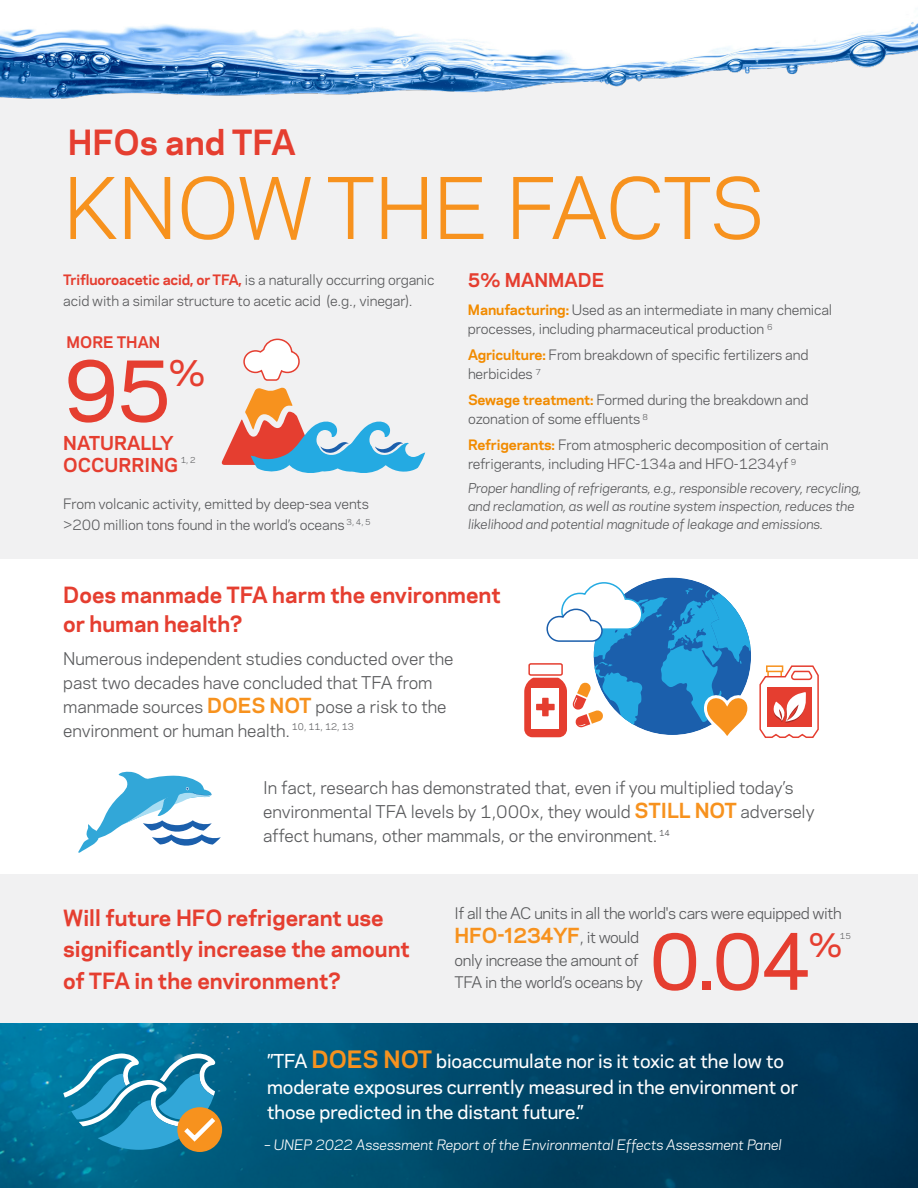
<style>
.page{position:relative;width:918px;height:1188px;background:#fff}
.page>*{position:absolute;margin:0;border:0;box-sizing:border-box;transform-origin:0 0}
.t1{font:500 79.95px "Chemours Sans";color:#e53e30}
.t2{font:79.5px "Chemours Sans";letter-spacing:-.03em;color:#f7921e}
.t3{font:500 73.35px "Chemours Sans";color:#e53e30}
.t4{font:500 33.9px "Chemours Sans";color:#e53e30}
.t5{font:700 32.55px "Chemours Sans";color:#e53e30}
.t6{font:500 31.05px "Chemours Sans";color:#e53e30}
.t7{font:700 21px/31.5px "Chemours Sans";color:#e53e30}
.t8{font:700 19.5px "Chemours Sans";letter-spacing:-.005em;color:#f7921e}
.t9{font:500 18px/25.5px "Chemours Sans";letter-spacing:-.005em;color:#fff}
.t10{font:700 18px/22.5px "Chemours Sans";color:#e53e30}
.t11{font:16.5px/24px "Chemours Sans";letter-spacing:-.005em;color:#58595b}
.t12{font:15px/22.5px "Chemours Sans";letter-spacing:-.025em;color:#58595b}
.t13{font:700 15px "Chemours Sans";color:#e53e30}
.t14{font:13.5px/19.5px "Chemours Sans";letter-spacing:-.01em;color:#58595b}
.t15{font:italic 13.5px "Chemours Sans";letter-spacing:-.005em;color:#fff}
.t16{font:italic 12.75px/18px "Chemours Sans";letter-spacing:-.01em;color:#58595b}
.t17{font:7.8px "Chemours Sans";color:#58595b}
.s1{font-weight:700;color:#e53e30}
.s2{font-weight:700;color:#f28b00}
.s3{font-weight:700;font-size:19.5px;color:#f7921e}
.s4{font-weight:400;font-size:15px;color:#58595b}
.s5{font-weight:700;font-size:22.5px;color:#f7921e}
</style>
<div class="page">
<div style="left:0;top:115px;width:918px;height:130px;background:#f1f1f2"></div>
<div style="left:0;top:245px;width:918px;height:314px;background:#f1f1f2"></div>
<img style="left:0;top:22px;width:918px;height:93px">
<svg style="left:759px;top:665px;width:60px;height:73px"></svg>
<svg style="left:524px;top:580px;width:227px;height:158px"></svg>
<svg style="left:78px;top:771px;width:143px;height:82px"></svg>
<div style="left:0;top:875px;width:918px;height:148px;background:#f1f1f2"></div>
<img style="left:0;top:1023px;width:918px;height:165px">
<svg style="left:177px;top:1107px;width:45px;height:45px"></svg>
<svg style="left:63px;top:1054px;width:157px;height:96px;background:#4595ab"></svg>
<svg style="left:221px;top:338px;width:204px;height:135px"></svg>
<h3 class="t5" style="left:68px;top:118px;width:230px">HFOs and TFA</h3>
<h2 class="t2" style="left:63px;top:149px;width:703px">KNOW THE FACTS</h2>
<p class="t14" style="left:63px;top:269px;width:373px"><span class="s1">Trifluoroacetic acid, or TFA,</span> is a naturally occurring organic</p>
<h3 class="t10" style="left:468px;top:268px;width:138px">5% MANMADE</h3>
<p class="t14" style="left:63px;top:290px;width:351px">acid with a similar structure to acetic acid (e.g., vinegar).</p>
<p class="t14" style="left:468px;top:299px;width:366px"><span class="s2">Manufacturing:</span> Used as an intermediate in many chemical processes, including pharmaceutical production <sup>6</sup></p>
<p class="t14" style="left:468px;top:344px;width:342px"><span class="s2">Agriculture:</span> From breakdown of specific fertilizers and herbicides <sup>7</sup></p>
<p class="t14" style="left:468px;top:389px;width:342px"><span class="s2">Sewage treatment:</span> Formed during the breakdown and ozonation of some effluents <sup>8</sup></p>
<p class="t14" style="left:468px;top:434px;width:362px"><span class="s2">Refrigerants:</span> From atmospheric decomposition of certain refrigerants, including HFC-134a and HFO-1234yf <sup>9</sup></p>
<p class="t16" style="left:468px;top:478px;width:395px">Proper handling of refrigerants, e.g., responsible recovery, recycling, and reclamation, as well as routine system inspection, reduces the likelihood and potential magnitude of leakage and emissions.</p>
<p class="t13" style="left:67px;top:331px;width:95px">MORE THAN</p>
<h1 class="t1" style="left:63px;top:331px;width:110px">95</h1>
<h3 class="t4" style="left:169px;top:347px;width:39px">%</h3>
<h3 class="t10" style="left:63px;top:431px;width:117px">NATURALLY<br>OCCURRING</h3>
<p class="t17" style="left:181px;top:454px;width:16px">1, 2</p>
<p class="t14" style="left:63px;top:492px;width:309px;line-height:21px">From volcanic activity, emitted by deep-sea vents &gt;200 million tons found in the world’s oceans <sup>3,</sup> <sup>4,</sup> <sup>5</sup></p>
<h3 class="t7" style="left:63px;top:580px;width:439px;line-height:28.5px">Does manmade TFA harm the environment or human health?</h3>
<p class="t11" style="left:63px;top:645px;width:392px">Numerous independent studies conducted over the past two decades have concluded that TFA from manmade sources <span class="s3">DOES NOT</span> pose a risk to the environment or human health. <sup>10,</sup> <sup>11,</sup> <sup>12,</sup> <sup>13</sup></p>
<p class="t11" style="left:263px;top:775px;width:553px">In fact, research has demonstrated that, even if you multiplied today’s environmental TFA levels by 1,000x, they would <span class="s3">STILL NOT</span> adversely affect humans, other mammals, or the environment. <sup>14</sup></p>
<h3 class="t7" style="left:63px;top:901px;width:348px">Will future HFO refrigerant use significantly increase the amount of TFA in the environment?</h3>
<p class="t12" style="left:454px;top:902px;width:389px">If all the AC units in all the world's cars were equipped with</p>
<h3 class="t8" style="left:454px;top:921px;width:186px">HFO-1234YF<span class="s4">, it would</span></h3>
<p class="t12" style="left:454px;top:948px;width:190px">only increase the amount of<br>TFA in the world’s oceans by</p>
<h3 class="t3" style="left:649px;top:907px;width:164px">0.04</h3>
<h3 class="t6" style="left:809px;top:922px;width:36px">%</h3>
<p class="t17" style="left:840px;top:930px;width:12px">15</p>
<h3 class="t9" style="left:267px;top:1048px;width:533px">”TFA <span class="s5">DOES NOT</span> bioaccumulate nor is it toxic at the low to moderate exposures currently measured in the environment or those predicted in the distant future.”</h3>
<p class="t15" style="left:264px;top:1135px;width:520px">– UNEP 2022 Assessment Report of the Environmental Effects Assessment Panel</p>
</div>
